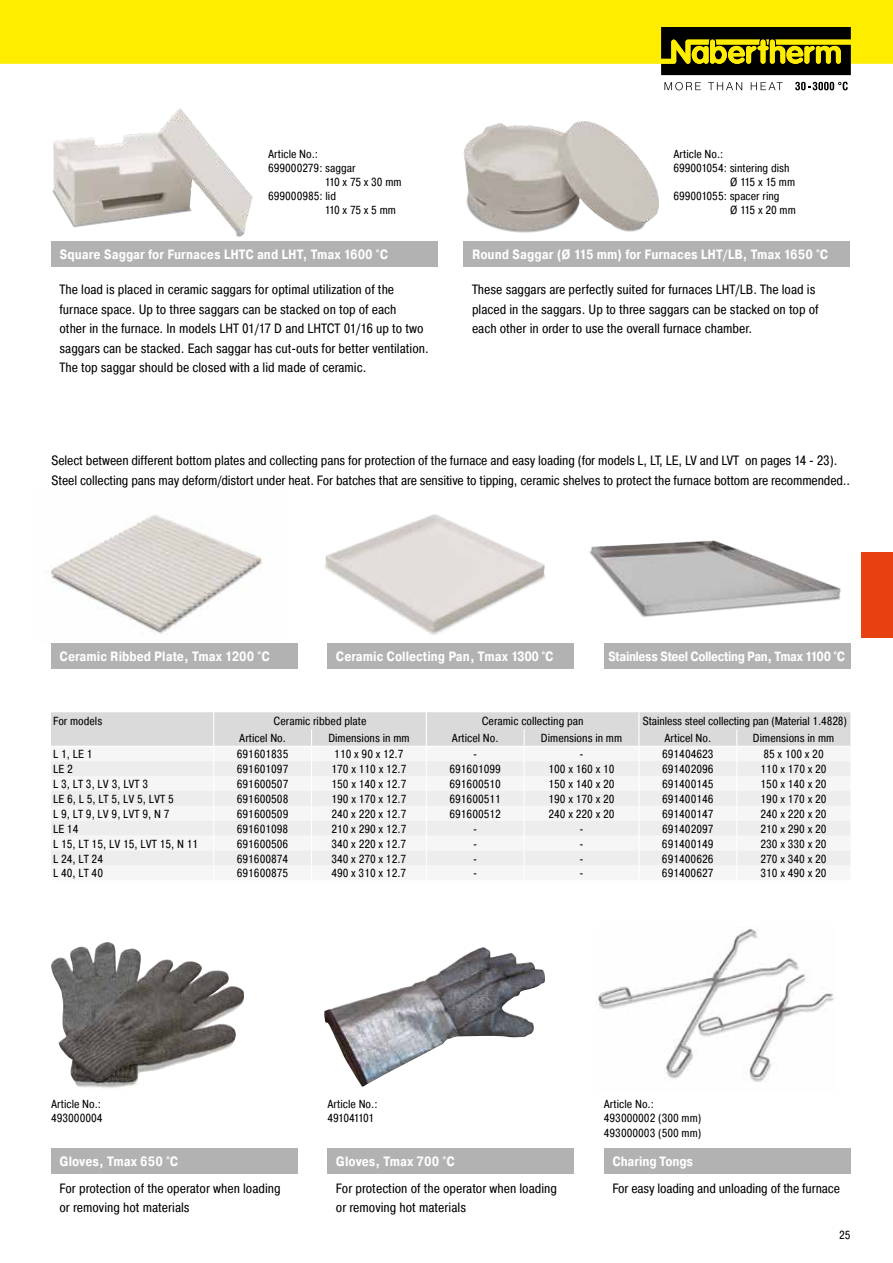
<style>
.page{position:relative;width:893px;height:1263px;background:#fff}
.page>*{position:absolute;margin:0;border:0;box-sizing:border-box;transform-origin:0 0}
.t1{font:13.5px/19.5px "Pragmatica Cond A";color:#000}
.t2{font:700 13.5px "Pragmatica Cond A";color:#fff}
.t3{font:700 13.35px "Pragmatica Cond A";letter-spacing:-.03em;color:#fff}
.t4{font:11.7px/14.1px "Pragmatica Cond A";color:#000}
.t5{font:11.7px "Pragmatica Cond A";letter-spacing:.235em;color:#000}
</style>
<div class="page">
<div style="left:861px;top:553px;width:32px;height:85px;background:#e74011"></div>
<img style="left:324px;top:947px;width:221px;height:139px">
<img style="left:596px;top:928px;width:238px;height:154px">
<img style="left:51px;top:942px;width:193px;height:146px">
<img style="left:324px;top:514px;width:221px;height:121px">
<img style="left:51px;top:515px;width:211px;height:119px">
<img style="left:589px;top:540px;width:252px;height:77px">
<img style="left:463px;top:121px;width:196px;height:112px">
<img style="left:52px;top:108px;width:201px;height:129px">
<div style="left:51px;top:1148px;width:247px;height:26px;background:#b3b2b2"></div>
<div style="left:327px;top:1148px;width:247px;height:26px;background:#b3b2b2"></div>
<div style="left:604px;top:1148px;width:246px;height:26px;background:#b3b2b2"></div>
<div style="left:51px;top:643px;width:247px;height:26px;background:#b3b2b2"></div>
<div style="left:327px;top:643px;width:247px;height:26px;background:#b3b2b2"></div>
<div style="left:604px;top:643px;width:246px;height:26px;background:#b3b2b2"></div>
<div style="left:463px;top:241px;width:387px;height:25px;background:#b3b2b2"></div>
<div style="left:51px;top:241px;width:387px;height:25px;background:#b3b2b2"></div>
<svg style="left:51px;top:712px;width:799px;height:154px"></svg>
<hr style="left:51px;top:746px;width:163px;height:1px;background:#fff">
<hr style="left:214px;top:746px;width:98px;height:1px;background:#fff">
<hr style="left:312px;top:746px;width:114px;height:1px;background:#fff">
<hr style="left:426px;top:746px;width:98px;height:1px;background:#fff">
<hr style="left:524px;top:746px;width:115px;height:1px;background:#fff">
<hr style="left:639px;top:746px;width:98px;height:1px;background:#fff">
<hr style="left:737px;top:746px;width:113px;height:1px;background:#fff">
<div style="left:1px;top:0;width:892px;height:64px;background:#ffed00"></div>
<svg style="left:664px;top:82px;width:37px;height:8px"></svg>
<svg style="left:708px;top:82px;width:34px;height:8px"></svg>
<svg style="left:751px;top:82px;width:32px;height:8px"></svg>
<svg style="left:795px;top:82px;width:53px;height:8px"></svg>
<svg style="left:661px;top:27px;width:190px;height:48px;background:#504b00"></svg>
<svg style="left:0;top:0;width:1px;height:64px"></svg>
<p class="t4" style="left:268px;top:147px;width:52px">Article No.:</p>
<p class="t4" style="left:268px;top:161px;width:89px">699000279: saggar</p>
<p class="t4" style="left:325px;top:175px;width:78px">110 x 75 x 30 mm</p>
<p class="t4" style="left:268px;top:189px;width:70px">699000985: lid</p>
<p class="t5" style="left:325px;top:203px;width:73px">110x75x5mm</p>
<p class="t4" style="left:673px;top:147px;width:52px">Article No.:</p>
<p class="t4" style="left:673px;top:161px;width:118px">699001054: sintering dish</p>
<p class="t4" style="left:730px;top:175px;width:67px">Ø 115 x 15 mm</p>
<p class="t4" style="left:673px;top:189px;width:108px">699001055: spacer ring</p>
<p class="t4" style="left:730px;top:203px;width:67px">Ø 115 x 20 mm</p>
<p class="t2" style="left:60px;top:246px;width:330px">Square Saggar for Furnaces LHTC and LHT, Tmax 1600 °C</p>
<p class="t2" style="left:472px;top:246px;width:358px">Round Saggar (Ø 115 mm) for Furnaces LHT/LB, Tmax 1650 °C</p>
<p class="t1" style="left:60px;top:280px;width:371px">The load is placed in ceramic saggars for optimal utilization of the furnace space. Up to three saggars can be stacked on top of each<br>other in the furnace. In models LHT 01/17 D and LHTCT 01/16 up to two saggars can be stacked. Each saggar has cut-outs for better ventilation.<br>The top saggar should be closed with a lid made of ceramic.</p>
<p class="t1" style="left:472px;top:280px;width:348px">These saggars are perfectly suited for furnaces LHT/LB. The load is placed in the saggars. Up to three saggars can be stacked on top of each other in order to use the overall furnace chamber.</p>
<p class="t1" style="left:51px;top:451px;width:801px">Select between different bottom plates and collecting pans for protection of the furnace and easy loading (for models L, LT, LE, LV and LVT on pages 14 - 23).<br>Steel collecting pans may deform/distort under heat. For batches that are sensitive to tipping, ceramic shelves to protect the furnace bottom are recommended..</p>
<p class="t2" style="left:60px;top:648px;width:212px">Ceramic Ribbed Plate, Tmax 1200 °C</p>
<p class="t2" style="left:336px;top:648px;width:219px">Ceramic Collecting Pan, Tmax 1300 °C</p>
<p class="t3" style="left:608px;top:648px;width:239px">Stainless Steel Collecting Pan, Tmax 1100 °C</p>
<p class="t4" style="left:53px;top:714px;width:51px">For models</p>
<p class="t4" style="left:274px;top:714px;width:94px">Ceramic ribbed plate</p>
<p class="t4" style="left:482px;top:714px;width:103px">Ceramic collecting pan</p>
<p class="t4" style="left:642px;top:714px;width:206px">Stainless steel collecting pan (Material 1.4828)</p>
<p class="t4" style="left:239px;top:731px;width:48px">Articel No.</p>
<p class="t4" style="left:328px;top:731px;width:83px">Dimensions in mm</p>
<p class="t4" style="left:452px;top:731px;width:48px">Articel No.</p>
<p class="t4" style="left:541px;top:731px;width:83px">Dimensions in mm</p>
<p class="t4" style="left:664px;top:731px;width:48px">Articel No.</p>
<p class="t4" style="left:753px;top:731px;width:83px">Dimensions in mm</p>
<p class="t4" style="left:53px;top:747px;width:41px">L1,LE1</p>
<p class="t4" style="left:237px;top:747px;width:53px">691601835</p>
<p class="t4" style="left:334px;top:747px;width:71px">110 x 90 x 12.7</p>
<p class="t4" style="left:473px;top:747px;width:6px">-</p>
<p class="t4" style="left:579px;top:747px;width:6px">-</p>
<p class="t4" style="left:662px;top:747px;width:53px">691404623</p>
<p class="t4" style="left:763px;top:747px;width:62px">85 x 100 x 20</p>
<p class="t4" style="left:53px;top:762px;width:21px">LE 2</p>
<p class="t4" style="left:237px;top:762px;width:53px">691601097</p>
<p class="t4" style="left:331px;top:762px;width:77px">170 x 110 x 12.7</p>
<p class="t4" style="left:449px;top:762px;width:53px">691601099</p>
<p class="t4" style="left:548px;top:762px;width:68px">100 x 160 x 10</p>
<p class="t4" style="left:662px;top:762px;width:53px">691402096</p>
<p class="t4" style="left:760px;top:762px;width:68px">110 x 170 x 20</p>
<p class="t4" style="left:53px;top:777px;width:97px">L 3, LT 3, LV 3, LVT 3</p>
<p class="t4" style="left:237px;top:777px;width:53px">691600507</p>
<p class="t4" style="left:331px;top:777px;width:77px">150 x 140 x 12.7</p>
<p class="t4" style="left:449px;top:777px;width:53px">691600510</p>
<p class="t4" style="left:548px;top:777px;width:68px">150 x 140 x 20</p>
<p class="t4" style="left:662px;top:777px;width:53px">691400145</p>
<p class="t4" style="left:760px;top:777px;width:68px">150 x 140 x 20</p>
<p class="t4" style="left:53px;top:792px;width:122px">LE 6, L 5, LT 5, LV 5, LVT 5</p>
<p class="t4" style="left:237px;top:792px;width:53px">691600508</p>
<p class="t4" style="left:331px;top:792px;width:77px">190 x 170 x 12.7</p>
<p class="t4" style="left:449px;top:792px;width:53px">691600511</p>
<p class="t4" style="left:548px;top:792px;width:68px">190 x 170 x 20</p>
<p class="t4" style="left:662px;top:792px;width:53px">691400146</p>
<p class="t4" style="left:760px;top:792px;width:68px">190 x 170 x 20</p>
<p class="t5" style="left:53px;top:806px;width:118px">L9,LT9,LV9,LVT9,N7</p>
<p class="t4" style="left:237px;top:807px;width:53px">691600509</p>
<p class="t4" style="left:331px;top:807px;width:77px">240 x 220 x 12.7</p>
<p class="t4" style="left:449px;top:807px;width:53px">691600512</p>
<p class="t4" style="left:548px;top:807px;width:68px">240 x 220 x 20</p>
<p class="t4" style="left:662px;top:807px;width:53px">691400147</p>
<p class="t4" style="left:760px;top:807px;width:68px">240 x 220 x 20</p>
<p class="t4" style="left:53px;top:822px;width:27px">LE 14</p>
<p class="t4" style="left:237px;top:822px;width:53px">691601098</p>
<p class="t4" style="left:331px;top:822px;width:77px">210 x 290 x 12.7</p>
<p class="t4" style="left:473px;top:822px;width:6px">-</p>
<p class="t4" style="left:579px;top:822px;width:6px">-</p>
<p class="t4" style="left:662px;top:822px;width:53px">691402097</p>
<p class="t4" style="left:760px;top:822px;width:68px">210 x 290 x 20</p>
<p class="t4" style="left:53px;top:836px;width:147px">L 15, LT 15, LV 15, LVT 15, N 11</p>
<p class="t4" style="left:237px;top:836px;width:53px">691600506</p>
<p class="t4" style="left:331px;top:836px;width:77px">340 x 220 x 12.7</p>
<p class="t4" style="left:473px;top:836px;width:6px">-</p>
<p class="t4" style="left:579px;top:836px;width:6px">-</p>
<p class="t4" style="left:662px;top:836px;width:53px">691400149</p>
<p class="t4" style="left:760px;top:836px;width:68px">230 x 330 x 20</p>
<p class="t4" style="left:53px;top:851px;width:52px">L 24, LT 24</p>
<p class="t4" style="left:237px;top:851px;width:53px">691600874</p>
<p class="t4" style="left:331px;top:851px;width:77px">340 x 270 x 12.7</p>
<p class="t4" style="left:473px;top:851px;width:6px">-</p>
<p class="t4" style="left:579px;top:851px;width:6px">-</p>
<p class="t4" style="left:662px;top:851px;width:53px">691400626</p>
<p class="t4" style="left:760px;top:851px;width:68px">270 x 340 x 20</p>
<p class="t4" style="left:53px;top:866px;width:52px">L 40, LT 40</p>
<p class="t4" style="left:237px;top:866px;width:53px">691600875</p>
<p class="t4" style="left:331px;top:866px;width:77px">490 x 310 x 12.7</p>
<p class="t4" style="left:473px;top:866px;width:6px">-</p>
<p class="t4" style="left:579px;top:866px;width:6px">-</p>
<p class="t4" style="left:662px;top:866px;width:53px">691400627</p>
<p class="t4" style="left:760px;top:866px;width:68px">310 x 490 x 20</p>
<p class="t4" style="left:51px;top:1097px;width:53px">Article No.:<br>493000004</p>
<p class="t4" style="left:327px;top:1097px;width:52px">Article No.:<br>491041101</p>
<p class="t4" style="left:604px;top:1097px;width:99px">Article No.:<br>493000002 (300 mm)<br>493000003 (500 mm)</p>
<p class="t2" style="left:60px;top:1153px;width:120px">Gloves, Tmax 650 °C</p>
<p class="t2" style="left:336px;top:1153px;width:120px">Gloves, Tmax 700 °C</p>
<p class="t2" style="left:612px;top:1153px;width:82px">Charing Tongs</p>
<p class="t1" style="left:60px;top:1178px;width:223px">For protection of the operator when loading</p>
<p class="t1" style="left:612px;top:1178px;width:229px">For easy loading and unloading of the furnace</p>
<p class="t1" style="left:60px;top:1198px;width:132px">or removing hot materials</p>
<p class="t1" style="left:336px;top:1178px;width:223px">For protection of the operator when loading or removing hot materials</p>
<p class="t4" style="left:839px;top:1228px;width:13px">25</p>
</div>
